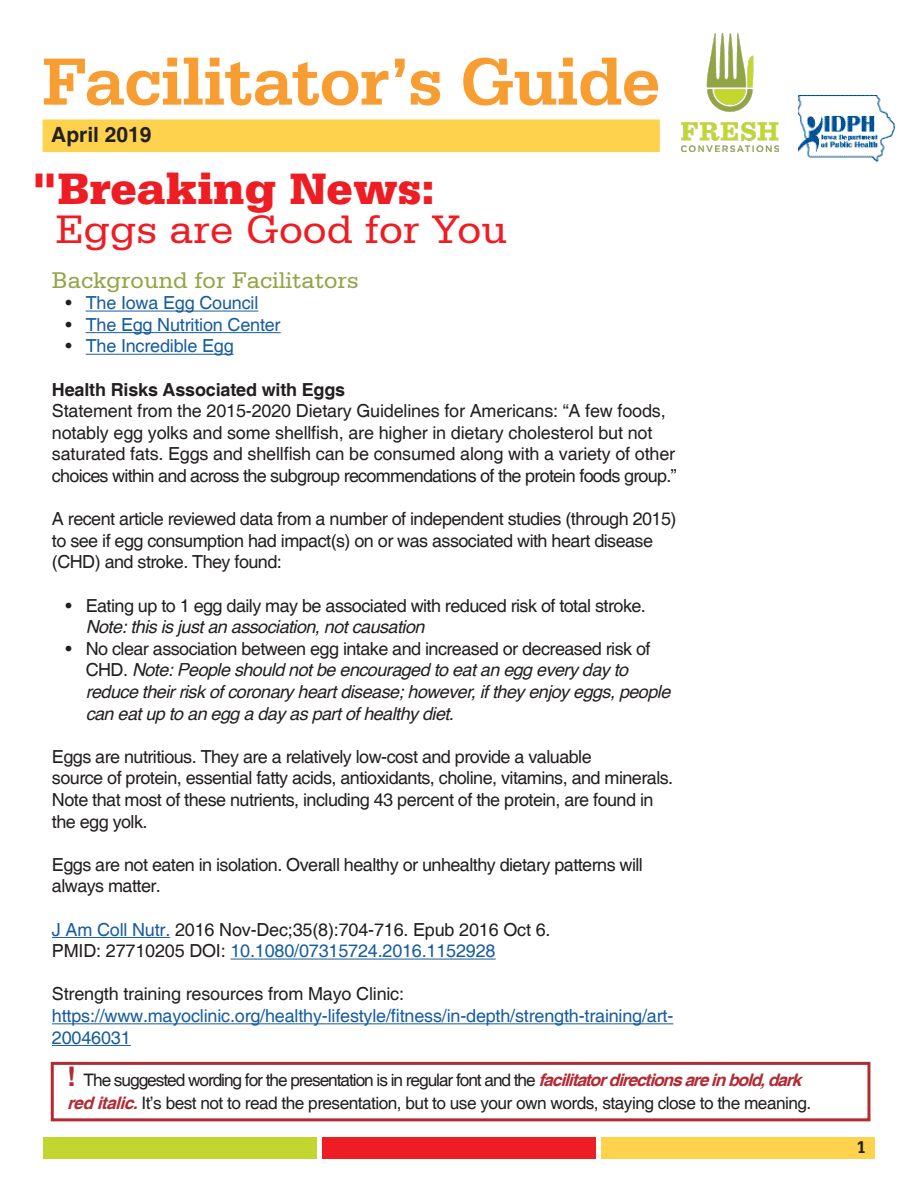
<style>
.page{position:relative;width:918px;height:1188px;background:#fff}
.page>*{position:absolute;margin:0;border:0;box-sizing:border-box;transform-origin:0 0}
.Paragraph_Style_7{font:500 69px "Serifa D";color:#f89d31}
.Paragraph_Style_2{font:900 46.5px "Serifa Std";color:#ee1d23}
.t1{font:42px "Serifa Std";color:#ee1d23}
.t2{font:24px "Serifa Std";color:#93a445}
.Paragraph_Style_7-2{font:700 21px "Helvetica";color:#231f20}
.t3{font:18px/21.6px "Helvetica";letter-spacing:-.03em;color:#231f20}
.t4{font:18px/21.6px "Helvetica";letter-spacing:-.01em;color:#231f20}
.t5{font:italic 18px/21.6px "Helvetica";letter-spacing:-.03em;color:#231f20}
.t6{font:18px/21.6px "Helvetica";letter-spacing:-.01em;color:#175d9e}
.t7{font:700 18px "Helvetica";letter-spacing:-.01em;color:#231f20}
.t8{font:700 18px "Serifa Std";color:#231f20}
.Paragraph_Style_1{font:17.25px "Helvetica";letter-spacing:-.06em;color:#231f20}
.Paragraph_Style_1-2{font:17.25px "Helvetica";letter-spacing:-.03em;color:#231f20}
.s1{color:#231f20}
.s2{font-style:normal}
.s3{color:#175d9e}
.s4{font-weight:700;font-size:27px;color:#b32a33}
.s5{font-weight:700;font-style:italic;color:#b32a33}
</style>
<div class="page">
<div style="left:44px;top:1137px;width:273px;height:22px;background:#c1d72f"></div>
<div style="left:322px;top:1137px;width:273px;height:22px;background:#ee1d23"></div>
<div style="left:601px;top:1137px;width:273px;height:22px;background:#fed24c"></div>
<div style="left:43px;top:119px;width:617px;height:33px;background:#fed24c;border:2px solid #fed24c"></div>
<div style="left:51px;top:1062px;width:819px;height:59px;border:3px solid #b32a33"></div>
<img style="left:681px;top:34px;width:98px;height:117px">
<img style="left:798px;top:95px;width:96px;height:66px">
<hr style="left:86px;top:311px;width:172px;height:1px;background:#175d9e">
<hr style="left:86px;top:332px;width:195px;height:1px;background:#175d9e">
<hr style="left:86px;top:354px;width:148px;height:1px;background:#175d9e">
<hr style="left:52px;top:937px;width:118px;height:1px;background:#175d9e">
<hr style="left:230px;top:959px;width:266px;height:1px;background:#175d9e">
<hr style="left:52px;top:1023px;width:621px;height:1px;background:#175d9e">
<hr style="left:52px;top:1045px;width:79px;height:1px;background:#175d9e">
<p class="Paragraph_Style_7" style="left:42px;top:41px;width:620px">Facilitator’s Guide</p>
<p class="Paragraph_Style_7-2" style="left:51px;top:122px;width:102px">April 2019</p>
<p class="Paragraph_Style_2" style="left:31px;top:162px;width:405px">"Breaking News:</p>
<p class="t1" style="left:55px;top:206px;width:454px">Eggs are Good for You</p>
<p class="t2" style="left:52px;top:267px;width:308px">Background for Facilitators</p>
<p class="t6" style="left:65px;top:293px;width:194px"><span class="s1">•</span> The Iowa Egg Council</p>
<p class="t6" style="left:65px;top:314px;width:217px"><span class="s1">•</span> The Egg Nutrition Center</p>
<p class="t6" style="left:65px;top:336px;width:170px"><span class="s1">•</span> The Incredible Egg</p>
<p class="t7" style="left:52px;top:378px;width:295px">Health Risks Associated with Eggs</p>
<p class="t4" style="left:52px;top:401px;width:626px">Statement from the 2015-2020 Dietary Guidelines for Americans: “A few foods, notably egg yolks and some shellfish, are higher in dietary cholesterol but not saturated fats. Eggs and shellfish can be consumed along with a variety of other choices within and across the subgroup recommendations of the protein foods group.”</p>
<p class="t3" style="left:52px;top:509px;width:626px">A recent article reviewed data from a number of independent studies (through 2015) to see if egg consumption had impact(s) on or was associated with heart disease (CHD) and stroke. They found:</p>
<p class="t3" style="left:65px;top:595px;width:582px">• Eating up to 1 egg daily may be associated with reduced risk of total stroke.</p>
<p class="t5" style="left:86px;top:617px;width:340px">Note: this is just an association, not causation</p>
<p class="t3" style="left:65px;top:638px;width:587px">• No clear association between egg intake and increased or decreased risk of</p>
<p class="t5" style="left:86px;top:660px;width:586px"><span class="s2">CHD.</span> Note: People should not be encouraged to eat an egg every day to reduce their risk of coronary heart disease; however, if they enjoy eggs, people can eat up to an egg a day as part of healthy diet.</p>
<p class="t3" style="left:52px;top:746px;width:541px">Eggs are nutritious. They are a relatively low-cost and provide a valuable</p>
<p class="t3" style="left:52px;top:768px;width:623px">source of protein, essential fatty acids, antioxidants, choline, vitamins, and minerals.<br>Note that most of these nutrients, including 43 percent of the protein, are found in the egg yolk.</p>
<p class="t3" style="left:52px;top:854px;width:593px">Eggs are not eaten in isolation. Overall healthy or unhealthy dietary patterns will</p>
<p class="t3" style="left:52px;top:876px;width:111px">always matter.</p>
<p class="t4" style="left:52px;top:919px;width:500px"><span class="s3">J Am Coll Nutr.</span> 2016 Nov-Dec;35(8):704-716. Epub 2016 Oct 6.</p>
<p class="t6" style="left:52px;top:941px;width:445px"><span class="s1">PMID: 27710205 DOI:</span> 10.1080/07315724.2016.1152928</p>
<p class="t4" style="left:52px;top:984px;width:354px">Strength training resources from Mayo Clinic:</p>
<p class="t6" style="left:52px;top:1006px;width:623px">https://www.mayoclinic.org/healthy-lifestyle/fitness/in-depth/strength-training/art-<br>20046031</p>
<p class="Paragraph_Style_1" style="left:67px;top:1070px;width:742px"><span class="s4">!</span> The suggested wording for the presentation is in regular font and the <span class="s5">facilitatordirectionsareinbold,dark</span></p>
<p class="Paragraph_Style_1-2" style="left:67px;top:1093px;width:746px"><span class="s5">reditalic.</span>It’s best not to read the presentation, but to use your own words, staying close to the meaning.</p>
<p class="t8" style="left:856px;top:1137px;width:12px">1</p>
</div>
